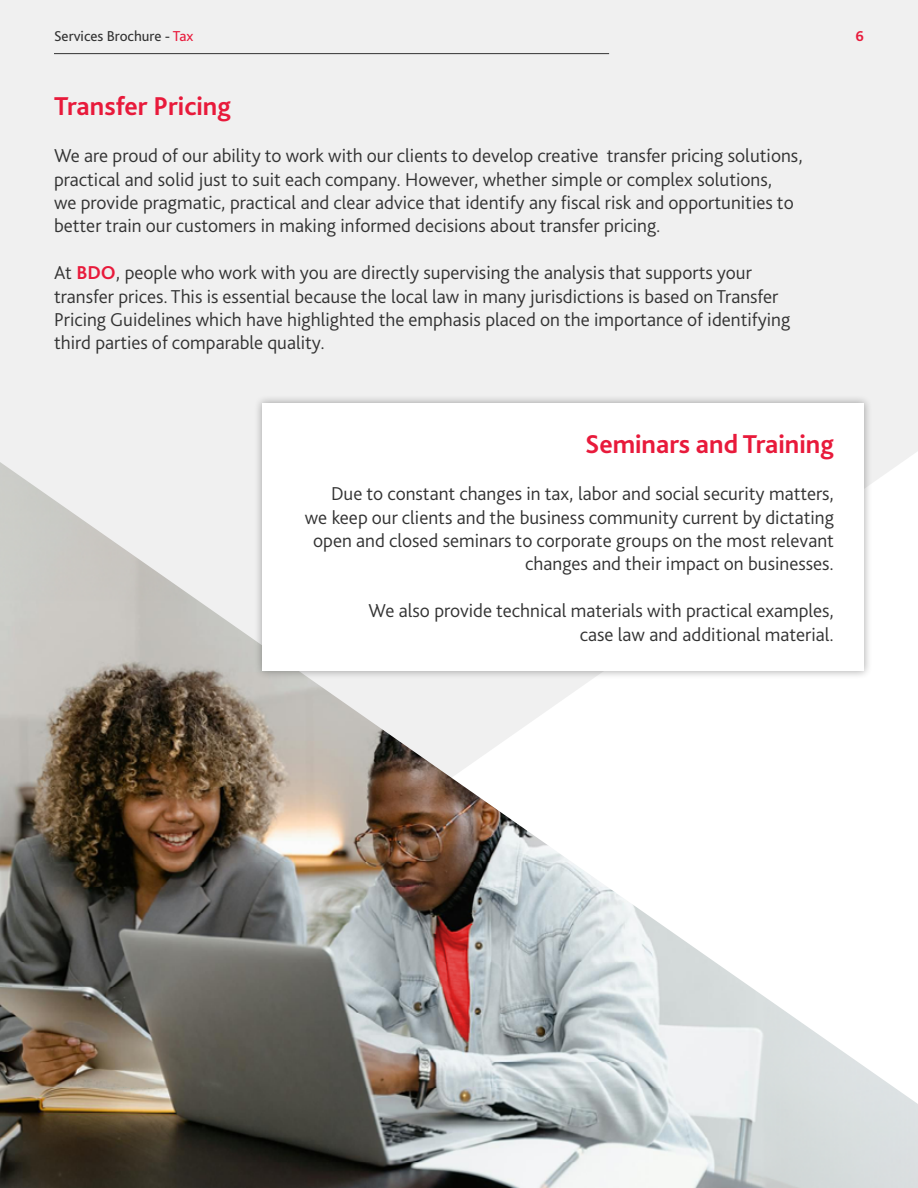
<style>
.page{position:relative;width:918px;height:1188px;background:#fff}
.page>*{position:absolute;margin:0;border:0;box-sizing:border-box;transform-origin:0 0}
.t1{font:700 27px "Bliss Pro";color:#e81a3b}
.t2{font:300 19.5px/23.4px "Bliss Pro";color:#333}
.t3{font:15px "Bliss Pro";color:#333}
.t4{font:700 15px "Bliss Pro";color:#e81a3b}
.s1{color:#e81a3b}
.s2{font-weight:700;color:#e81a3b}
</style>
<div class="page">
<div style="left:0;top:0;width:918px;height:462px;background:#f0f0f0"></div>
<img style="left:0;top:462px;width:918px;height:726px">
<div style="left:254px;top:395px;width:619px;height:285px;background:#000;opacity:.33"></div>
<div style="left:262px;top:403px;width:602px;height:268px;background:#fff"></div>
<hr style="left:54px;top:53px;width:555px;height:1px;background:#333">
<p class="t3" style="left:54px;top:27px;width:141px">Services Brochure - <span class="s1">Tax</span></p>
<p class="t4" style="left:856px;top:27px;width:10px">6</p>
<h1 class="t1" style="left:54px;top:90px;width:179px">Transfer Pricing</h1>
<p class="t2" style="left:54px;top:144px;width:750px">We are proud of our ability to work with our clients to develop creative transfer pricing solutions, practical and solid just to suit each company. However, whether simple or complex solutions,<br>we provide pragmatic, practical and clear advice that identify any fiscal risk and opportunities to better train our customers in making informed decisions about transfer pricing.</p>
<p class="t2" style="left:54px;top:261px;width:738px">At <span class="s2">BDO</span>, people who work with you are directly supervising the analysis that supports your transfer prices. This is essential because the local law in many jurisdictions is based on Transfer Pricing Guidelines which have highlighted the emphasis placed on the importance of identifying third parties of comparable quality.</p>
<h1 class="t1" style="left:585px;top:428px;width:250px">Seminars and Training</h1>
<p class="t2" style="left:305px;top:482px;width:531px;text-align:right">Due to constant changes in tax, labor and social security matters, we keep our clients and the business community current by dictating open and closed seminars to corporate groups on the most relevant changes and their impact on businesses.</p>
<p class="t2" style="left:369px;top:599px;width:467px;text-align:right">We also provide technical materials with practical examples, case law and additional material.</p>
</div>
